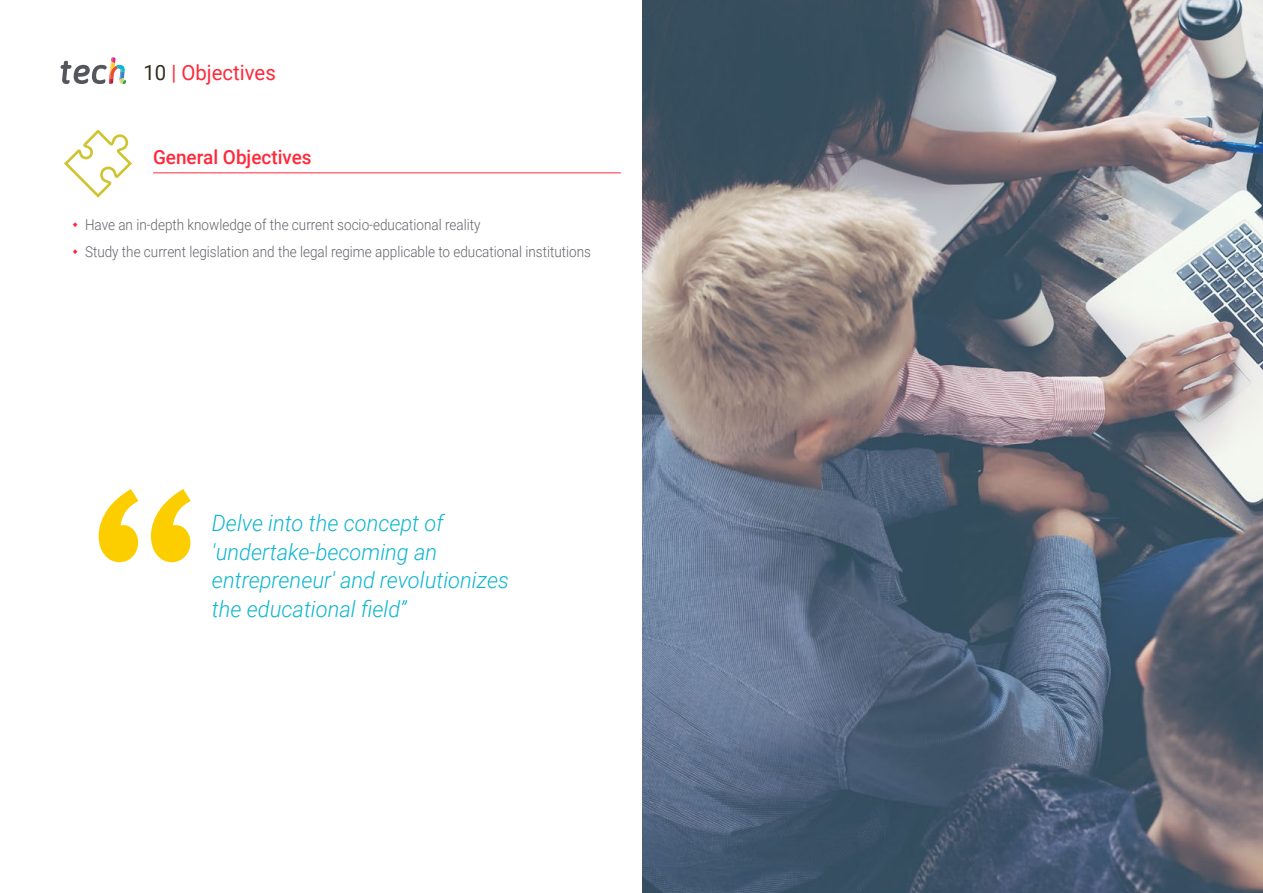
<style>
.page{position:relative;width:1263px;height:893px;background:#fff}
.page>*{position:absolute;margin:0;border:0;box-sizing:border-box;transform-origin:0 0}
.t1{font:italic 300 22.5px/28.5px "Roboto";color:#0fb6cf}
.t2{font:21px "Roboto";color:#ff293a}
.t3{font:500 19.5px "Roboto";color:#ff293a}
.t4{font:300 15px/26.7px "Roboto";color:#61646a;scale:.9 1}
.s1{color:#312e20}
</style>
<div class="page">
<hr style="left:153px;top:172px;width:468px;height:1px;background:#ff293a">
<svg style="left:64px;top:129px;width:68px;height:69px"></svg>
<svg style="left:61px;top:57px;width:65px;height:27px"></svg>
<svg style="left:99px;top:489px;width:92px;height:73px"></svg>
<img style="left:642px;top:0;width:621px;height:893px">
<h2 class="t2" style="left:144px;top:57px;width:134px"><span class="s1">10</span> | Objectives</h2>
<h3 class="t3" style="left:153px;top:144px;width:160px">General Objectives</h3>
<p class="t4" style="left:85px;top:211px;width:564px">Have an in-depth knowledge of the current socio-educational reality<br>Study the current legislation and the legal regime applicable to educational institutions</p>
<h1 class="t1" style="left:212px;top:508px;width:298px">Delve into the concept of 'undertake-becoming an entrepreneur' and revolutionizes the educational field”</h1>
</div>
